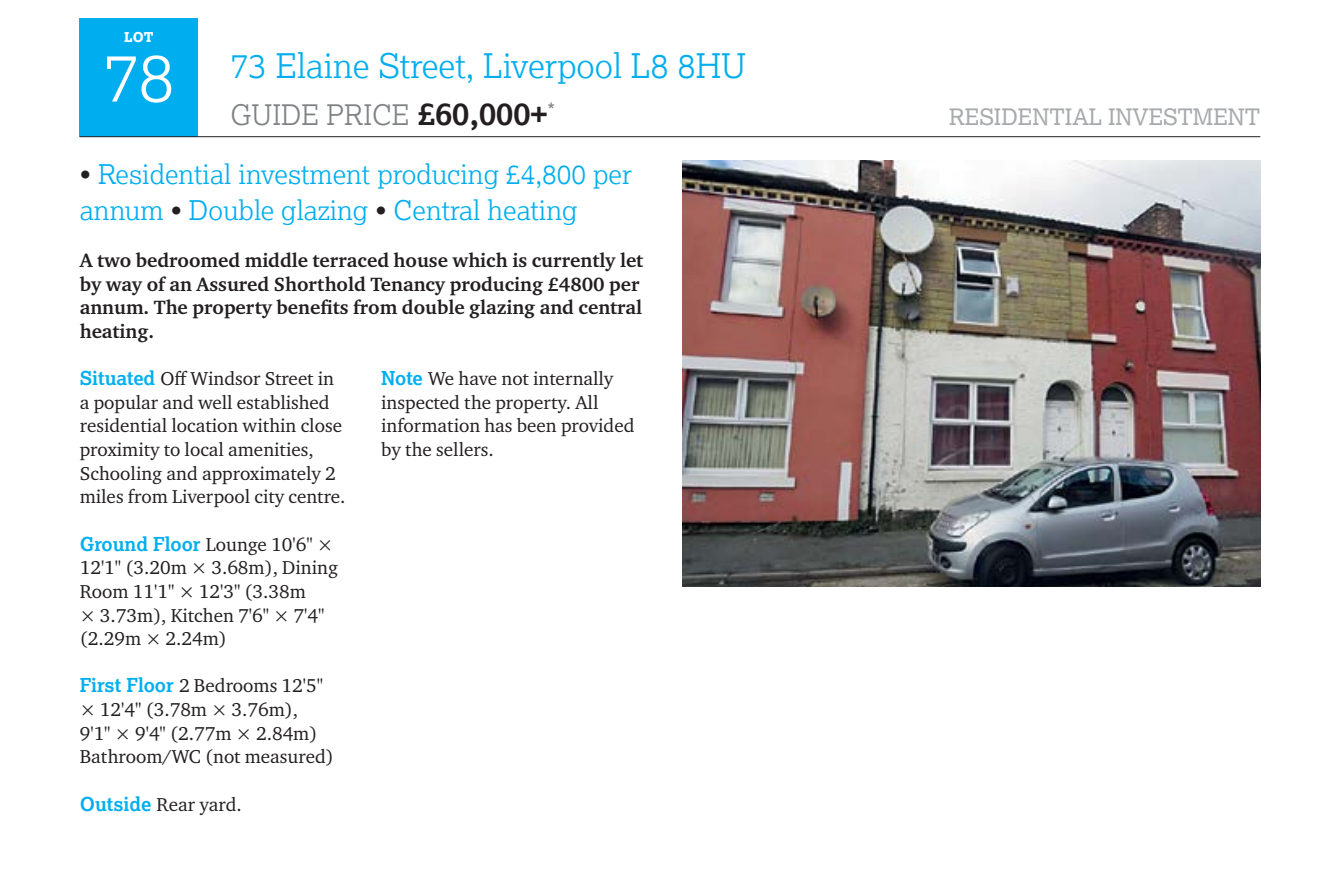
<style>
.page{position:relative;width:1333px;height:879px;background:#fff}
.page>*{position:absolute;margin:0;border:0;box-sizing:border-box;transform-origin:0 0}
.t1{font:300 67.5px "Lexia";color:#fff}
.t2{font:300 33.75px "Lexia";color:#00aeef}
.t3{font:300 28.12px "Lexia";color:#808285}
.t4{font:300 27px/35.3px "Lexia";color:#00aeef}
.t5{font:22.5px "Lexia";color:#a7a9ac}
.t6{font:700 19.8px/23.6px "Charter ITC Pro";color:#231f20}
.t7{font:19.12px/23.6px "Charter ITC Pro";color:#231f20}
.t8{font:800 13.5px "Lexia";color:#fff}
.s1{font-weight:700;font-size:31.5px;color:#231f20}
.s2{color:#231f20}
.s3{font-family:"Lexia";font-weight:700;color:#00aeef}
</style>
<div class="page">
<div style="left:80px;top:19px;width:118px;height:118px;background:#00aeef"></div>
<hr style="left:80px;top:136px;width:1180px;height:1px;background:#231f20">
<img style="left:682px;top:161px;width:578px;height:425px">
<p class="t8" style="left:124px;top:29px;width:31px">LOT</p>
<h1 class="t1" style="left:103px;top:34px;width:73px">78</h1>
<h2 class="t2" style="left:230px;top:44px;width:517px">73 Elaine Street, Liverpool L8 8HU</h2>
<h3 class="t3" style="left:230px;top:97px;width:326px">GUIDE PRICE <span class="s1">£60,000+</span><sup>*</sup></h3>
<p class="t5" style="left:949px;top:103px;width:313px">RESIDENTIAL INVESTMENT</p>
<h3 class="t4" style="left:80px;top:156px;width:554px"><span class="s2">•</span> Residential investment producing £4,800 per annum <span class="s2">•</span> Double glazing <span class="s2">•</span> Central heating</h3>
<p class="t6" style="left:80px;top:248px;width:565px">A two bedroomed middle terraced house which is currently let by way of an Assured Shorthold Tenancy producing £4800 per annum. The property benefits from double glazing and central heating.</p>
<p class="t7" style="left:80px;top:366px;width:267px"><span class="s3">Situated</span> Off Windsor Street in a popular and well established residential location within close proximity to local amenities,<br>Schooling and approximately 2 miles from Liverpool city centre.</p>
<p class="t7" style="left:80px;top:532px;width:260px"><span class="s3">Ground Floor</span> Lounge 10'6" ×<br>12'1" (3.20m × 3.68m), Dining<br>Room 11'1" × 12'3" (3.38m<br>× 3.73m), Kitchen 7'6" × 7'4" (2.29m × 2.24m)</p>
<p class="t7" style="left:80px;top:673px;width:256px"><span class="s3">First Floor</span> 2 Bedrooms 12'5" × 12'4" (3.78m × 3.76m),<br>9'1" × 9'4" (2.77m × 2.84m)<br>Bathroom/WC (not measured)</p>
<p class="t7" style="left:80px;top:792px;width:163px"><span class="s3">Outside</span> Rear yard.</p>
<p class="t7" style="left:381px;top:366px;width:255px"><span class="s3">Note</span> We have not internally inspected the property. All information has been provided by the sellers.</p>
</div>
